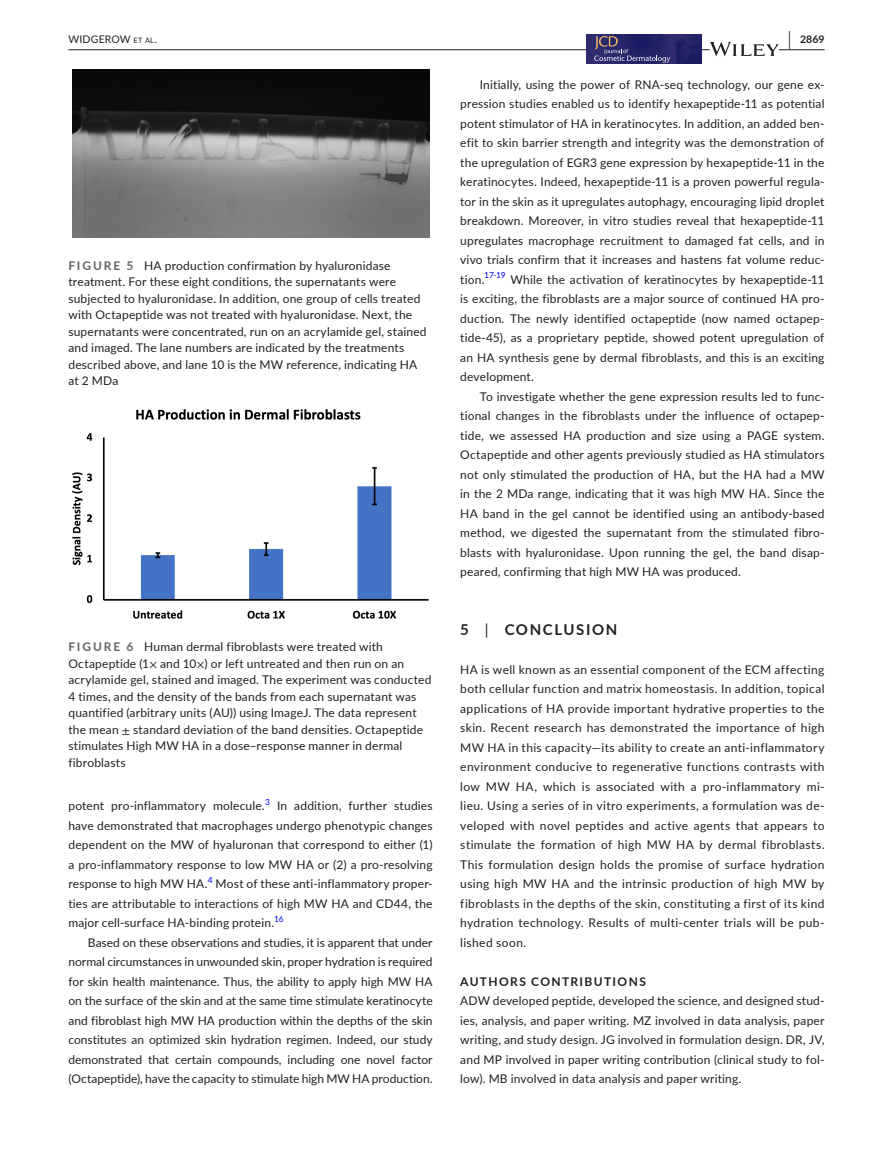
<style>
.page{position:relative;width:893px;height:1174px;background:#fff}
.page>*{position:absolute;margin:0;border:0;box-sizing:border-box;transform-origin:0 0}
.t1{font:700 15px "Lato";letter-spacing:.11em;color:#231f20}
.t2{font:12px/19.5px "Lato";letter-spacing:.015em;color:#231f20;text-align:justify}
.t3{font:700 12px "Lato";letter-spacing:.115em;color:#231f20}
.t4{font:10.5px "Lato";letter-spacing:.015em;color:#231f20}
.t5{font:700 10.5px "Lato";color:#231f20}
.t6{font:8.4px "Lato";color:#00f}
.s1{font-size:7.35px}
.s2{font-size:19.5px}
.s3{font-weight:700;color:#636366}
.s4{font-family:"STIX"}
.s5{font-weight:400}
</style>
<div class="page">
<hr style="left:68px;top:49px;width:756px;height:1px;background:#231f20">
<img style="left:587px;top:34px;width:114px;height:30px">
<svg style="left:594px;top:36px;width:76px;height:27px;background:#3c3a73"></svg>
<svg style="left:710px;top:42px;width:69px;height:14px"></svg>
<div style="left:68px;top:69px;width:365px;height:168px;background:linear-gradient(to bottom,#fff,#fff)"></div>
<img style="left:72px;top:69px;width:357px;height:168px">
<img style="left:72px;top:409px;width:357px;height:210px">
<p class="t4" style="left:68px;top:31px;width:90px">WIDGEROW <span class="s1">et al</span>.</p>
<p class="t5" style="left:789px;top:31px;width:37px"><span class="s2">|</span> 2869</p>
<p class="t2" style="left:68px;top:256px;width:360px;line-height:16.5px;text-align:left"><span class="s3">FIGURE 5</span> HA production confirmation by hyaluronidase treatment. For these eight conditions, the supernatants were subjected to hyaluronidase. In addition, one group of cells treated with Octapeptide was not treated with hyaluronidase. Next, the supernatants were concentrated, run on an acrylamide gel, stained and imaged. The lane numbers are indicated by the treatments described above, and lane 10 is the MW reference, indicating HA at 2 MDa</p>
<p class="t2" style="left:68px;top:638px;width:365px;line-height:16.5px;text-align:left"><span class="s3">FIGURE 6</span> Human dermal fibroblasts were treated with Octapeptide (1<span class="s4">×</span> and 10<span class="s4">×</span>) or left untreated and then run on an acrylamide gel, stained and imaged. The experiment was conducted 4 times, and the density of the bands from each supernatant was quantified (arbitrary units (AU)) using ImageJ. The data represent the mean <span class="s4">±</span> standard deviation of the band densities. Octapeptide stimulates High MW HA in a dose–response manner in dermal fibroblasts</p>
<p class="t2" style="left:68px;top:795px;width:198px">potent pro-inflammatory molecule.</p>
<p class="t6" style="left:265px;top:796px;width:6px">3</p>
<p class="t2" style="left:68px;top:795px;width:366px;text-indent:209px">In addition, further studies have demonstrated that macrophages undergo phenotypic changes dependent on the MW of hyaluronan that correspond to either (1) a pro-inflammatory response to low MW HA or (2) a pro-resolving response to high MW HA.</p>
<p class="t6" style="left:208px;top:874px;width:6px">4</p>
<p class="t2" style="left:68px;top:873px;width:366px;text-indent:147px">Most of these anti-inflammatory proper&shy;ties are attributable to interactions of high MW HA and CD44, the major cell-surface HA-binding protein.</p>
<p class="t6" style="left:274px;top:913px;width:11px">16</p>
<p class="t2" style="left:68px;top:932px;width:366px;text-indent:20px">Based on these observations and studies, it is apparent that under normal circumstances in unwounded skin, proper hydration is required for skin health maintenance. Thus, the ability to apply high MW HA on the surface of the skin and at the same time stimulate keratinocyte and fibroblast high MW HA production within the depths of the skin constitutes an optimized skin hydration regimen. Indeed, our study demonstrated that certain compounds, including one novel factor (Octapeptide), have the capacity to stimulate high MW HA production.</p>
<p class="t2" style="left:460px;top:74px;width:366px;text-indent:20px">Initially, using the power of RNA-seq technology, our gene ex&shy;pression studies enabled us to identify hexapeptide-11 as potential potent stimulator of HA in keratinocytes. In addition, an added ben&shy;efit to skin barrier strength and integrity was the demonstration of the upregulation of EGR3 gene expression by hexapeptide-11 in the keratinocytes. Indeed, hexapeptide-11 is a proven powerful regula&shy;tor in the skin as it upregulates autophagy, encouraging lipid droplet breakdown. Moreover, in vitro studies reveal that hexapeptide-11 upregulates macrophage recruitment to damaged fat cells, and in vivo trials confirm that it increases and hastens fat volume reduc&shy;tion.</p>
<p class="t6" style="left:484px;top:269px;width:23px">17-19</p>
<p class="t2" style="left:460px;top:269px;width:366px;text-indent:50px">While the activation of keratinocytes by hexapeptide-11 is exciting, the fibroblasts are a major source of continued HA pro&shy;duction. The newly identified octapeptide (now named octapep&shy;tide-45), as a proprietary peptide, showed potent upregulation of an HA synthesis gene by dermal fibroblasts, and this is an exciting development.</p>
<p class="t2" style="left:460px;top:386px;width:366px;text-indent:20px">To investigate whether the gene expression results led to func&shy;tional changes in the fibroblasts under the influence of octapep&shy;tide, we assessed HA production and size using a PAGE system.<br>Octapeptide and other agents previously studied as HA stimulators not only stimulated the production of HA, but the HA had a MW in the 2 MDa range, indicating that it was high MW HA. Since the HA band in the gel cannot be identified using an antibody-based method, we digested the supernatant from the stimulated fibro&shy;blasts with hyaluronidase. Upon running the gel, the band disap&shy;peared, confirming that high MW HA was produced.</p>
<p class="t1" style="left:460px;top:618px;width:159px">5 <span class="s5">|</span> CONCLUSION</p>
<p class="t2" style="left:460px;top:659px;width:366px">HA is well known as an essential component of the ECM affecting both cellular function and matrix homeostasis. In addition, topical applications of HA provide important hydrative properties to the skin. Recent research has demonstrated the importance of high MW HA in this capacity—its ability to create an anti-inflammatory environment conducive to regenerative functions contrasts with low MW HA, which is associated with a pro-inflammatory mi&shy;lieu. Using a series of in vitro experiments, a formulation was de&shy;veloped with novel peptides and active agents that appears to stimulate the formation of high MW HA by dermal fibroblasts.<br>This formulation design holds the promise of surface hydration using high MW HA and the intrinsic production of high MW by fibroblasts in the depths of the skin, constituting a first of its kind hydration technology. Results of multi-center trials will be pub&shy;lished soon.</p>
<p class="t3" style="left:460px;top:972px;width:187px">AUTHORS CONTRIBUTIONS</p>
<p class="t2" style="left:460px;top:990px;width:366px">ADW developed peptide, developed the science, and designed stud&shy;ies, analysis, and paper writing. MZ involved in data analysis, paper writing, and study design. JG involved in formulation design. DR, JV, and MP involved in paper writing contribution (clinical study to fol&shy;low). MB involved in data analysis and paper writing.</p>
</div>
